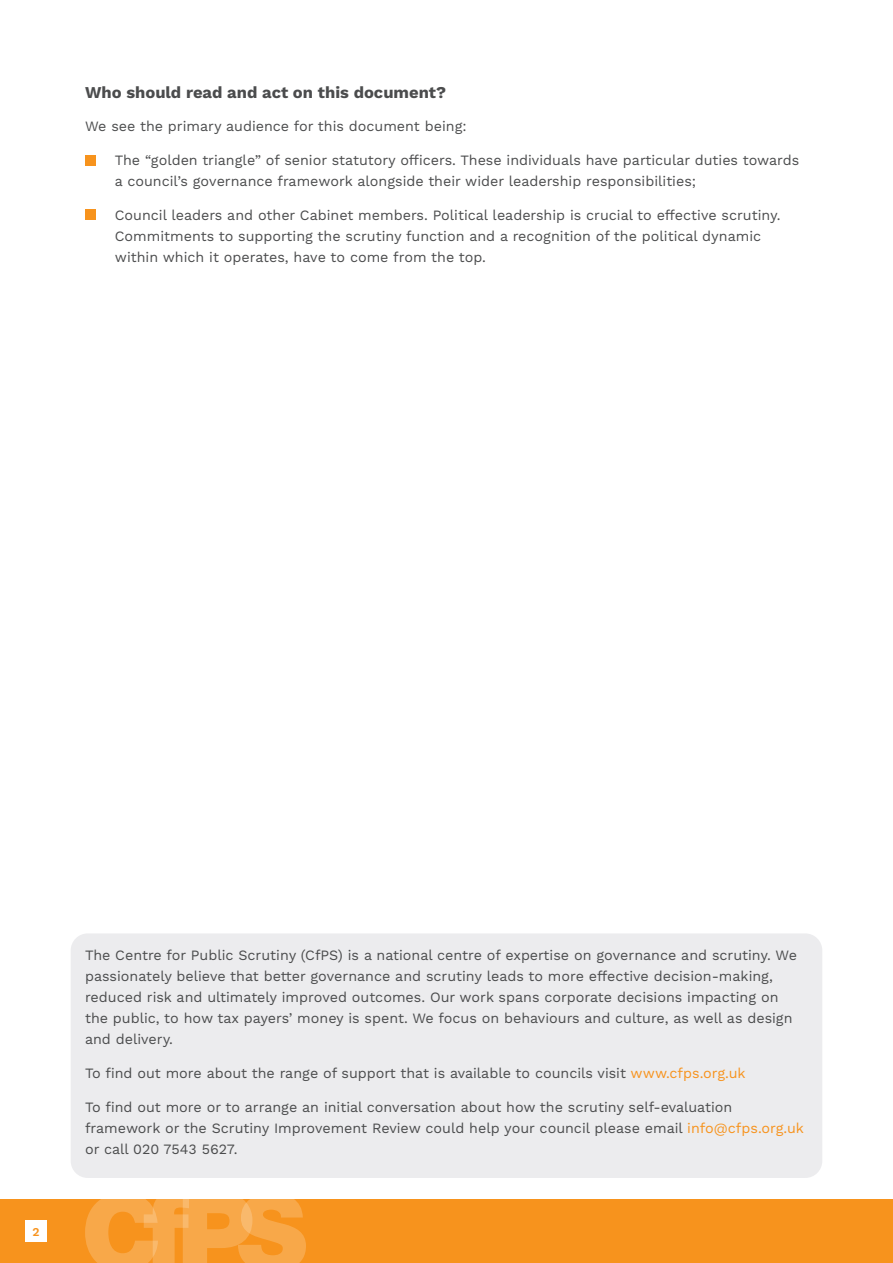
<style>
.page{position:relative;width:893px;height:1263px;background:#fff}
.page>*{position:absolute;margin:0;border:0;box-sizing:border-box;transform-origin:0 0}
.t1{font:700 16.5px "Work Sans";color:#4b4c4d}
.t2{font:14.25px/21px "Work Sans";color:#4b4c4d}
.t3{font:600 12px "Work Sans";color:#f7931d}
.s1{color:#f7931d}
</style>
<div class="page">
<div style="left:0;top:1199px;width:893px;height:64px;background:#f7931d"></div>
<div style="left:26px;top:1220px;width:21px;height:22px;background:#fff"></div>
<svg style="left:85px;top:1199px;width:221px;height:64px"></svg>
<div style="left:85px;top:155px;width:10px;height:10px;background:#f7931d"></div>
<div style="left:85px;top:210px;width:10px;height:10px;background:#f7931d"></div>
<div style="left:71px;top:933px;width:751px;height:245px;background:#ececee;border-radius:17px"></div>
<p class="t1" style="left:85px;top:82px;width:363px">Who should read and act on this document?</p>
<p class="t2" style="left:85px;top:117px;width:383px">We see the primary audience for this document being:</p>
<p class="t2" style="left:115px;top:150px;width:686px">The “golden triangle” of senior statutory officers. These individuals have particular duties towards a council’s governance framework alongside their wider leadership responsibilities;</p>
<p class="t2" style="left:115px;top:205px;width:667px">Council leaders and other Cabinet members. Political leadership is crucial to effective scrutiny.<br>Commitments to supporting the scrutiny function and a recognition of the political dynamic within which it operates, have to come from the top.</p>
<p class="t3" style="left:33px;top:1225px;width:9px">2</p>
<p class="t2" style="left:85px;top:945px;width:713px">The Centre for Public Scrutiny (CfPS) is a national centre of expertise on governance and scrutiny. We passionately believe that better governance and scrutiny leads to more effective decision-making, reduced risk and ultimately improved outcomes. Our work spans corporate decisions impacting on the public, to how tax payers’ money is spent. We focus on behaviours and culture, as well as design and delivery.</p>
<p class="t2" style="left:85px;top:1063px;width:662px">To find out more about the range of support that is available to councils visit <span class="s1">www.cfps.org.uk</span></p>
<p class="t2" style="left:85px;top:1097px;width:720px">To find out more or to arrange an initial conversation about how the scrutiny self-evaluation framework or the Scrutiny Improvement Review could help your council please email <span class="s1">info@cfps.org.uk </span>or call 020 7543 5627.</p>
</div>
